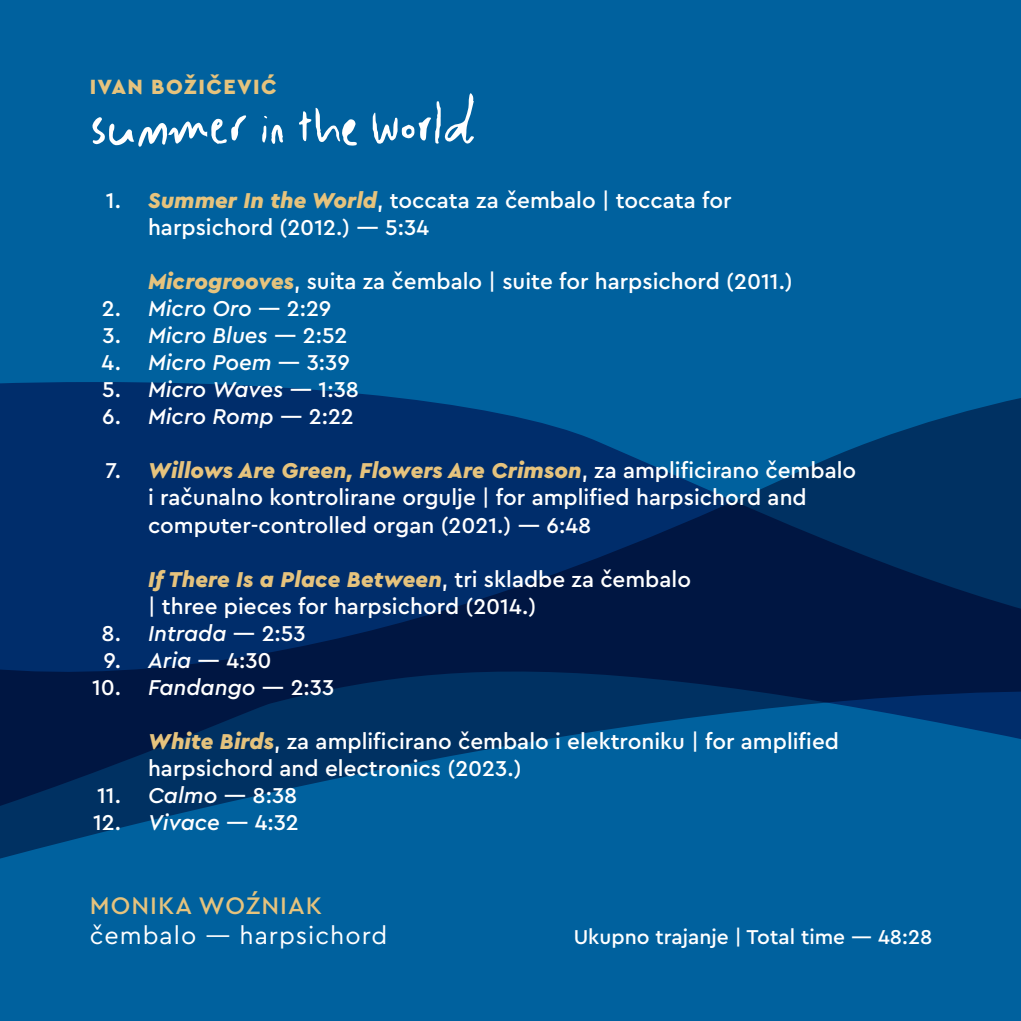
<style>
.page{position:relative;width:1021px;height:1021px;background:#fff}
.page>*{position:absolute;margin:0;border:0;box-sizing:border-box;transform-origin:0 0}
.t1{font:57px "MANIC Regular";letter-spacing:-.02em;color:#fff}
.t2{font:25.2px "Cera Pro";letter-spacing:.04em;color:#fff}
.t3{font:500 25.2px "Cera Pro";letter-spacing:.04em;color:#e6c37d}
.t4{font:500 22.5px/27px "Cera Pro";color:#fff}
.t5{font:italic 500 22.5px "Cera Pro";color:#fff}
.t6{font:900 21.6px "Cera Pro";letter-spacing:.065em;color:#e6c37d}
.t7{font:500 21px "Cera Pro";color:#fff}
.s1{font-family:"MANIC Alternates 3"}
.s2{font-weight:900;font-style:italic;color:#e6c37d}
.s3{font-style:normal}
.s4{font-style:italic}
</style>
<div class="page">
<div style="left:0;top:0;width:1020px;height:1020px;background:#00619e"></div>
<svg style="left:0;top:382px;width:1020px;height:477px"></svg>
<p class="t6" style="left:90px;top:72px;width:188px">IVAN BOŽIČEVIĆ</p>
<h1 class="t1" style="left:90px;top:78px;width:388px">summe<span class="s1">r</span> in the world</h1>
<p class="t4" style="left:148px;top:186px;width:585px;text-indent:-42px">1. <span class="s2">Summer In the World</span>, toccata za čembalo | toccata for harpsichord (2012.) — 5:34</p>
<p class="t4" style="left:148px;top:267px;width:646px"><span class="s2">Microgrooves</span>, suita za čembalo | suite for harpsichord (2011.)</p>
<p class="t5" style="left:102px;top:294px;width:231px"><span class="s3">2.</span> Micro Oro <span class="s3">— 2:29</span></p>
<p class="t5" style="left:102px;top:321px;width:246px"><span class="s3">3.</span> Micro Blues <span class="s3">— 2:52</span></p>
<p class="t5" style="left:102px;top:348px;width:250px"><span class="s3">4.</span> Micro Poem <span class="s3">— 3:39</span></p>
<p class="t5" style="left:102px;top:375px;width:258px"><span class="s3">5.</span> Micro Waves <span class="s3">— 1:38</span></p>
<p class="t5" style="left:102px;top:402px;width:253px"><span class="s3">6.</span> Micro Romp <span class="s3">— 2:22</span></p>
<p class="t4" style="left:148px;top:456px;width:709px;text-indent:-43px">7. <span class="s2">Willows Are Green, Flowers Are Crimson</span>, za amplificirano čembalo i računalno kontrolirane orgulje | for amplified harpsichord and computer-controlled organ (2021.) — 6:48</p>
<p class="t4" style="left:148px;top:564px;width:544px"><span class="s2">If There Is a Place Between</span>, tri skladbe za čembalo | three pieces for harpsichord (2014.)</p>
<p class="t4" style="left:102px;top:618px;width:206px">8. <span class="s4">Intrada</span> — 2:53</p>
<p class="t4" style="left:103px;top:645px;width:170px">9. <span class="s4">Aria</span> — 4:30</p>
<p class="t4" style="left:92px;top:672px;width:244px">10. <span class="s4">Fandango</span> — 2:33</p>
<p class="t4" style="left:148px;top:726px;width:692px"><span class="s2">White Birds</span>, za amplificirano čembalo i elektroniku | for amplified harpsichord and electronics (2023.)</p>
<p class="t4" style="left:97px;top:780px;width:202px">11. <span class="s4">Calmo</span> — 8:38</p>
<p class="t4" style="left:93px;top:807px;width:207px">12. <span class="s4">Vivace</span> — 4:32</p>
<p class="t3" style="left:90px;top:888px;width:234px">MONIKA WOŹNIAK</p>
<p class="t2" style="left:90px;top:918px;width:299px">čembalo — harpsichord</p>
<p class="t7" style="left:573px;top:923px;width:360px">Ukupno trajanje | Total time — 48:28</p>
</div>
